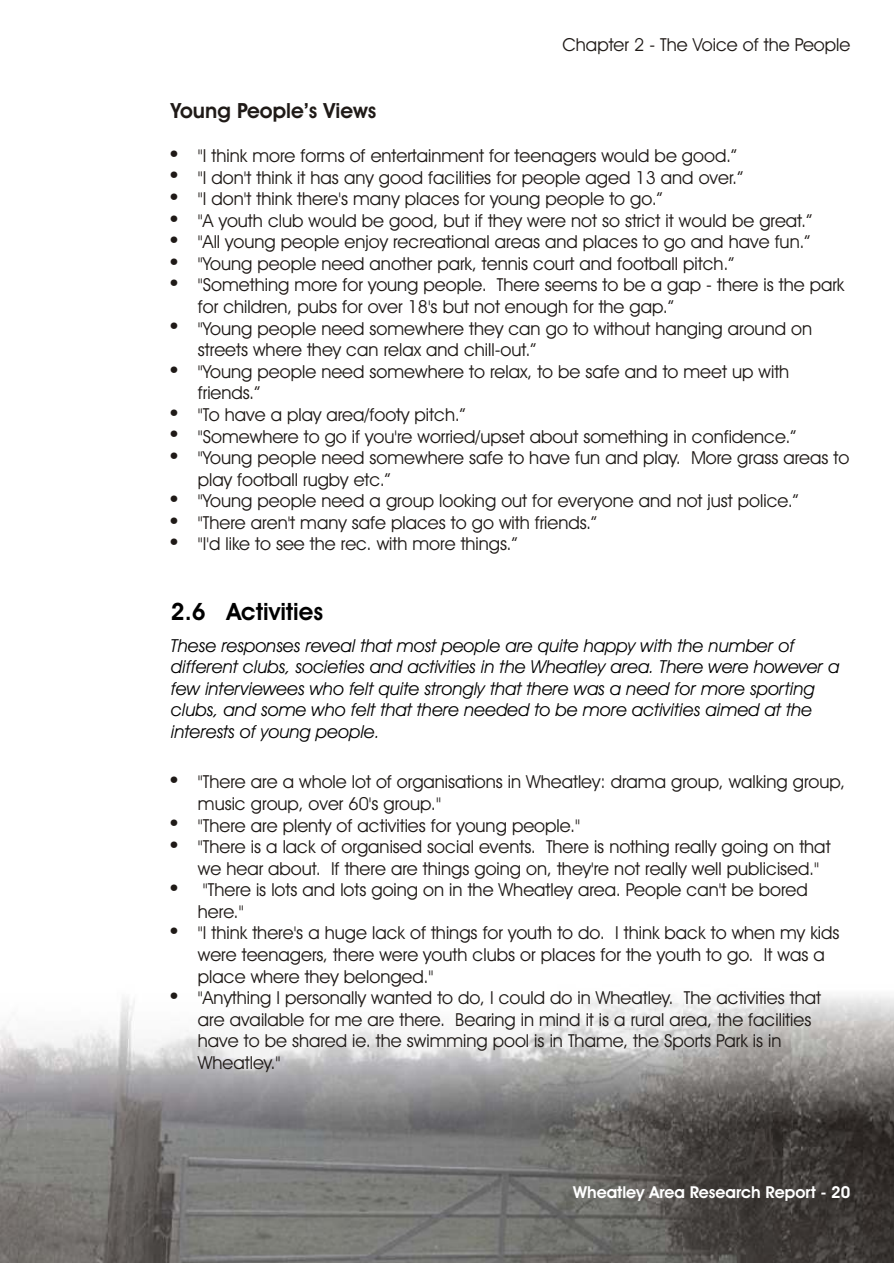
<style>
.page{position:relative;width:894px;height:1263px;background:#fff}
.page>*{position:absolute;margin:0;border:0;box-sizing:border-box;transform-origin:0 0}
.t1{font:700 24px "Avant Garde Bk BT";color:#000}
.t2{font:700 21px "Avant Garde Bk BT";color:#1f1a17}
.t3{font:18px/21.6px "Avant Garde Bk BT";color:#1f1a17}
.t4{font:italic 18px/21.6px "Avant Garde Bk BT";color:#000}
.t5{font:700 16.5px "Avant Garde Bk BT";color:#fff}
</style>
<div class="page">
<img style="left:0;top:994px;width:894px;height:269px">
<svg style="left:171px;top:994px;width:6px;height:5px"></svg>
<p class="t3" style="left:562px;top:35px;width:289px">Chapter 2 - The Voice of the People</p>
<p class="t2" style="left:171px;top:102px;width:207px">Young People’s Views</p>
<p class="t3" style="left:198px;top:147px;width:653px">"I think more forms of entertainment for teenagers would be good.”<br>"I don't think it has any good facilities for people aged 13 and over.”<br>"I don't think there's many places for young people to go.”<br>"A youth club would be good, but if they were not so strict it would be great.”<br>"All young people enjoy recreational areas and places to go and have fun.” "Young people need another park, tennis court and football pitch.”<br>"Something more for young people. There seems to be a gap - there is the park for children, pubs for over 18's but not enough for the gap.”<br>"Young people need somewhere they can go to without hanging around on streets where they can relax and chill-out.”<br>"Young people need somewhere to relax, to be safe and to meet up with friends.”<br>"To have a play area/footy pitch.”<br>"Somewhere to go if you're worried/upset about something in confidence.” "Young people need somewhere safe to have fun and play. More grass areas to play football rugby etc.”<br>"Young people need a group looking out for everyone and not just police.” "There aren't many safe places to go with friends.”<br>"I'd like to see the rec. with more things.”</p>
<h1 class="t1" style="left:171px;top:602px;width:154px">2.6 Activities</h1>
<p class="t4" style="left:171px;top:636px;width:670px">These responses reveal that most people are quite happy with the number of different clubs, societies and activities in the Wheatley area. There were however a few interviewees who felt quite strongly that there was a need for more sporting clubs, and some who felt that there needed to be more activities aimed at the interests of young people.</p>
<p class="t3" style="left:198px;top:773px;width:649px">"There are a whole lot of organisations in Wheatley: drama group, walking group, music group, over 60's group."<br>"There are plenty of activities for young people."<br>"There is a lack of organised social events. There is nothing really going on that we hear about. If there are things going on, they're not really well publicised." "There is lots and lots going on in the Wheatley area. People can't be bored here."<br>"I think there's a huge lack of things for youth to do. I think back to when my kids were teenagers, there were youth clubs or places for the youth to go. It was a place where they belonged."<br>"Anything I personally wanted to do, I could do in Wheatley. The activities that are available for me are there. Bearing in mind it is a rural area, the facilities have to be shared ie. the swimming pool is in Thame, the Sports Park is in Wheatley."</p>
<p class="t5" style="left:573px;top:1186px;width:279px">Wheatley Area Research Report - 20</p>
</div>
